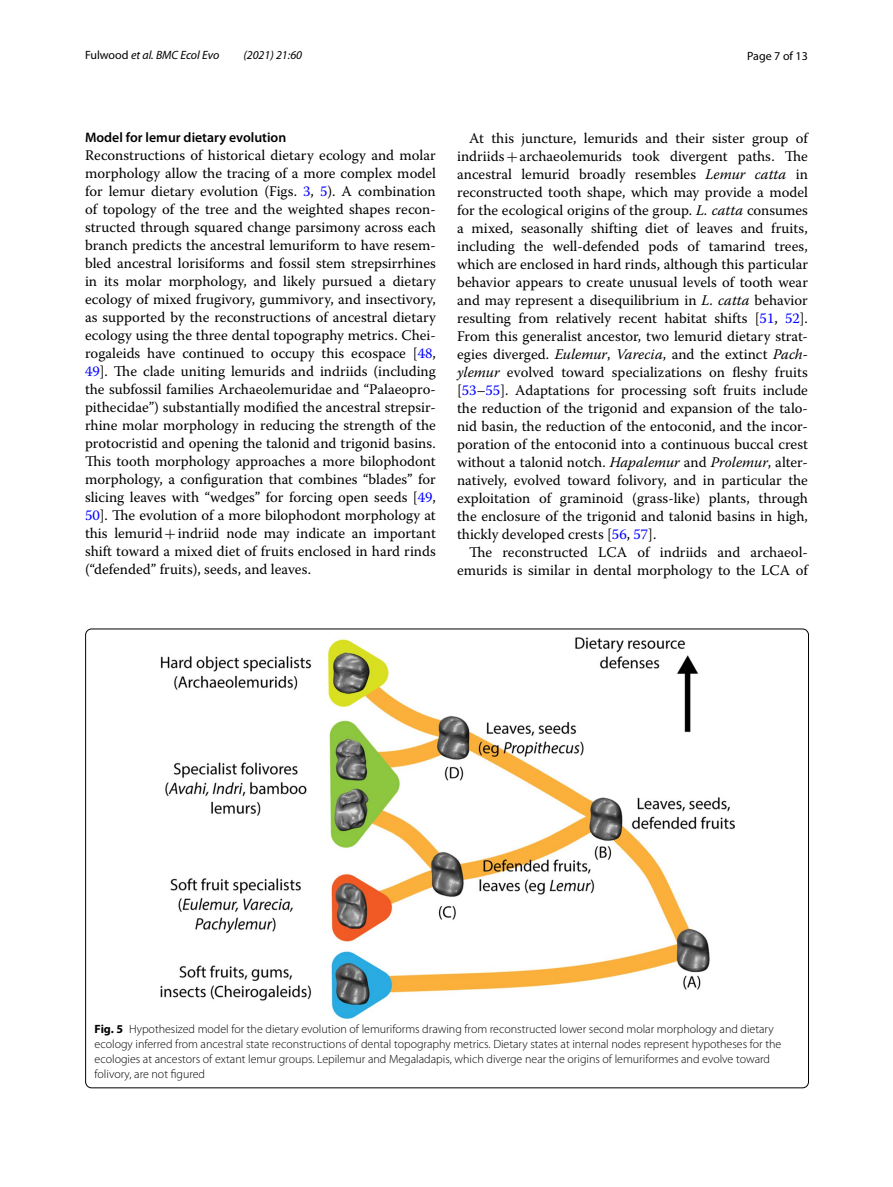
<style>
.page{position:relative;width:893px;height:1187px;background:#fff}
.page>*{position:absolute;margin:0;border:0;box-sizing:border-box;transform-origin:0 0}
.t1{font:14.7px/18px "Warnock Pro";color:#000;text-align:justify}
.t2{font:600 13.8px "Myriad Pro";color:#000}
.t3{font:300 12px/15px "Myriad Pro";color:#000}
.t4{font:italic 12px "Myriad Pro";color:#000}
.t5{font:12px "Myriad Pro";color:#000}
.s1{font-style:normal}
.s2{color:#00f}
.s3{font-family:"MTSY"}
.s4{font-style:italic}
.s5{font-weight:700}
</style>
<div class="page">
<img style="left:160px;top:638px;width:574px;height:380px">
<p class="t4" style="left:85px;top:48px;width:136px"><span class="s1">Fulwood</span> et al. BMC Ecol Evo</p>
<p class="t4" style="left:243px;top:48px;width:60px">(2021) 21:60</p>
<p class="t5" style="left:747px;top:48px;width:62px">Page 7 of 13</p>
<p class="t2" style="left:85px;top:129px;width:203px">Model for lemur dietary evolution</p>
<p class="t1" style="left:85px;top:146px;width:352px">Reconstructions of historical dietary ecology and molar morphology allow the tracing of a more complex model for lemur dietary evolution (Figs. <span class="s2">3</span>, <span class="s2">5</span>). A combination of topology of the tree and the weighted shapes recon&shy;structed through squared change parsimony across each branch predicts the ancestral lemuriform to have resem&shy;bled ancestral lorisiforms and fossil stem strepsirrhines in its molar morphology, and likely pursued a dietary ecology of mixed frugivory, gummivory, and insectivory, as supported by the reconstructions of ancestral dietary ecology using the three dental topography metrics. Chei&shy;rogaleids have continued to occupy this ecospace [<span class="s2">48</span>, <span class="s2">49</span>]. The clade uniting lemurids and indriids (including the subfossil families Archaeolemuridae and “Palaeopro&shy;pithecidae”) substantially modified the ancestral strepsir&shy;rhine molar morphology in reducing the strength of the protocristid and opening the talonid and trigonid basins.<br>This tooth morphology approaches a more bilophodont morphology, a configuration that combines “blades” for slicing leaves with “wedges” for forcing open seeds [<span class="s2">49</span>, <span class="s2">50</span>]. The evolution of a more bilophodont morphology at this lemurid<span class="s3">+</span>indriid node may indicate an important shift toward a mixed diet of fruits enclosed in hard rinds (“defended” fruits), seeds, and leaves.</p>
<p class="t1" style="left:457px;top:128px;width:352px;text-indent:12px">At this juncture, lemurids and their sister group of indriids<span class="s3">+</span>archaeolemurids took divergent paths. The ancestral lemurid broadly resembles <span class="s4">Lemur catta</span> in reconstructed tooth shape, which may provide a model for the ecological origins of the group. <span class="s4">L. catta</span> consumes a mixed, seasonally shifting diet of leaves and fruits, including the well-defended pods of tamarind trees, which are enclosed in hard rinds, although this particular behavior appears to create unusual levels of tooth wear and may represent a disequilibrium in <span class="s4">L. catta</span> behavior resulting from relatively recent habitat shifts [<span class="s2">51</span>, <span class="s2">52</span>].<br>From this generalist ancestor, two lemurid dietary strat&shy;egies diverged. <span class="s4">Eulemur</span>, <span class="s4">Varecia</span>, and the extinct <span class="s4">Pach&shy;ylemur</span> evolved toward specializations on fleshy fruits [<span class="s2">53</span>–<span class="s2">55</span>]. Adaptations for processing soft fruits include the reduction of the trigonid and expansion of the talo&shy;nid basin, the reduction of the entoconid, and the incor&shy;poration of the entoconid into a continuous buccal crest without a talonid notch. <span class="s4">Hapalemur</span> and <span class="s4">Prolemur</span>, alter&shy;natively, evolved toward folivory, and in particular the exploitation of graminoid (grass-like) plants, through the enclosure of the trigonid and talonid basins in high, thickly developed crests [<span class="s2">56</span>, <span class="s2">57</span>].</p>
<p class="t1" style="left:457px;top:542px;width:352px;text-align:right">The reconstructed LCA of indriids and archaeol&shy;emurids is similar in dental morphology to the LCA of</p>
<p class="t3" style="left:95px;top:1021px;width:688px"><span class="s5">Fig. 5</span> Hypothesized model for the dietary evolution of lemuriforms drawing from reconstructed lower second molar morphology and dietary ecology inferred from ancestral state reconstructions of dental topography metrics. Dietary states at internal nodes represent hypotheses for the ecologies at ancestors of extant lemur groups. Lepilemur and Megaladapis, which diverge near the origins of lemuriformes and evolve toward folivory, are not figured</p>
</div>
